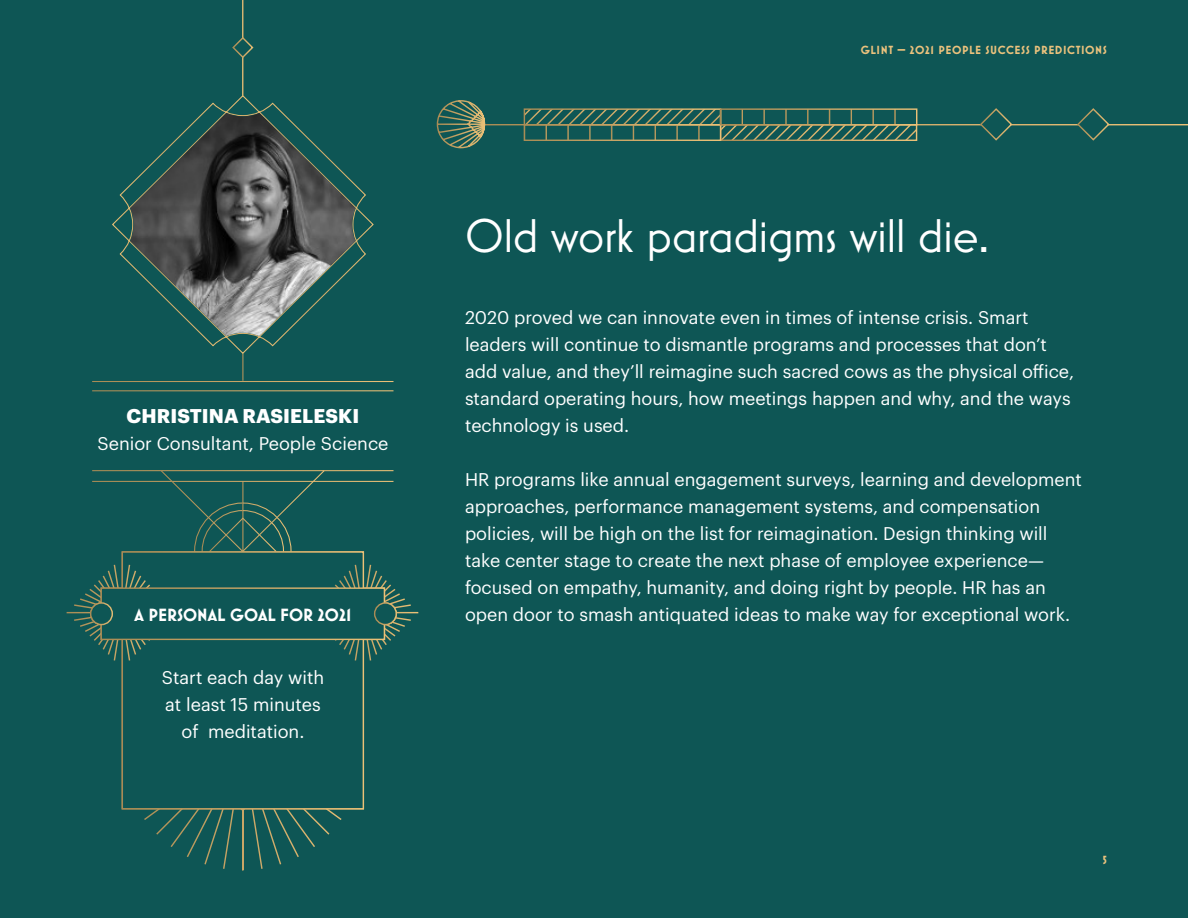
<style>
.page{position:relative;width:1188px;height:918px;background:#0e5655}
.page>*{position:absolute;margin:0;border:0;box-sizing:border-box;transform-origin:0 0}
.t1{font:48px "Mostra Nuova";color:#fff}
.t2{font:700 19.5px "Graphik";letter-spacing:.005em;color:#fff}
.t3{font:18px/27px "Graphik";color:#fff}
.t4{font:700 18px "Mostra Nuova";color:#fff}
.t5{font:700 12px "Mostra Nuova";letter-spacing:.05em;color:#ebc27d}
</style>
<div class="page">
<svg style="left:242px;top:355px;width:1px;height:26px"></svg>
<hr style="left:92px;top:390px;width:302px;height:1px;background:#fff">
<hr style="left:92px;top:381px;width:302px;height:1px;background:#fff">
<hr style="left:92px;top:481px;width:302px;height:1px;background:#fff">
<hr style="left:92px;top:470px;width:302px;height:1px;background:#fff">
<svg style="left:160px;top:470px;width:166px;height:81px"></svg>
<svg style="left:112px;top:96px;width:262px;height:259px"></svg>
<hr style="left:484px;top:124px;width:704px;height:1px;background:#fff">
<svg style="left:524px;top:109px;width:393px;height:31px"></svg>
<svg style="left:121px;top:662px;width:244px;height:209px"></svg>
<svg style="left:436px;top:100px;width:50px;height:49px"></svg>
<svg style="left:1076px;top:108px;width:35px;height:33px"></svg>
<svg style="left:979px;top:108px;width:34px;height:33px"></svg>
<hr style="left:242px;top:0;width:2px;height:96px;background:#fff">
<svg style="left:232px;top:36px;width:22px;height:23px"></svg>
<div style="left:122px;top:552px;width:241px;height:257px;background:#0e5655"></div>
<svg style="left:306px;top:563px;width:113px;height:99px"></svg>
<svg style="left:66px;top:563px;width:113px;height:99px"></svg>
<div style="left:101px;top:588px;width:283px;height:51px;background:#0e5655"></div>
<div style="left:91px;top:603px;width:21px;height:22px;background:#0e5655;border-radius:50%"></div>
<div style="left:90px;top:602px;width:23px;height:23px;border:1px solid #fff;border-radius:50%"></div>
<div style="left:375px;top:603px;width:21px;height:22px;background:#0e5655;border-radius:50%"></div>
<div style="left:374px;top:602px;width:23px;height:23px;border:1px solid #fff;border-radius:50%"></div>
<img style="left:130px;top:113px;width:226px;height:223px">
<p class="t2" style="left:127px;top:401px;width:234px">CHRISTINA RASIELESKI</p>
<p class="t3" style="left:98px;top:428px;width:292px">Senior Consultant, People Science</p>
<p class="t4" style="left:135px;top:604px;width:218px">A PERSONAL GOAL FOR 2021</p>
<p class="t3" style="left:162px;top:662px;width:164px;text-align:center">Start each day with at least 15 minutes of meditation.</p>
<p class="t5" style="left:861px;top:43px;width:248px">GLINT — 2021 PEOPLE SUCCESS PREDICTIONS</p>
<h3 class="t1" style="left:465px;top:208px;width:526px">Old work paradigms will die.</h3>
<p class="t3" style="left:465px;top:302px;width:611px">2020 proved we can innovate even in times of intense crisis. Smart leaders will continue to dismantle programs and processes that don’t add value, and they’ll reimagine such sacred cows as the physical office, standard operating hours, how meetings happen and why, and the ways technology is used.</p>
<p class="t3" style="left:465px;top:464px;width:618px">HR programs like annual engagement surveys, learning and development approaches, performance management systems, and compensation policies, will be high on the list for reimagination. Design thinking will take center stage to create the next phase of employee experience— focused on empathy, humanity, and doing right by people. HR has an open door to smash antiquated ideas to make way for exceptional work.</p>
<p class="t5" style="left:1103px;top:853px;width:6px">5</p>
</div>
